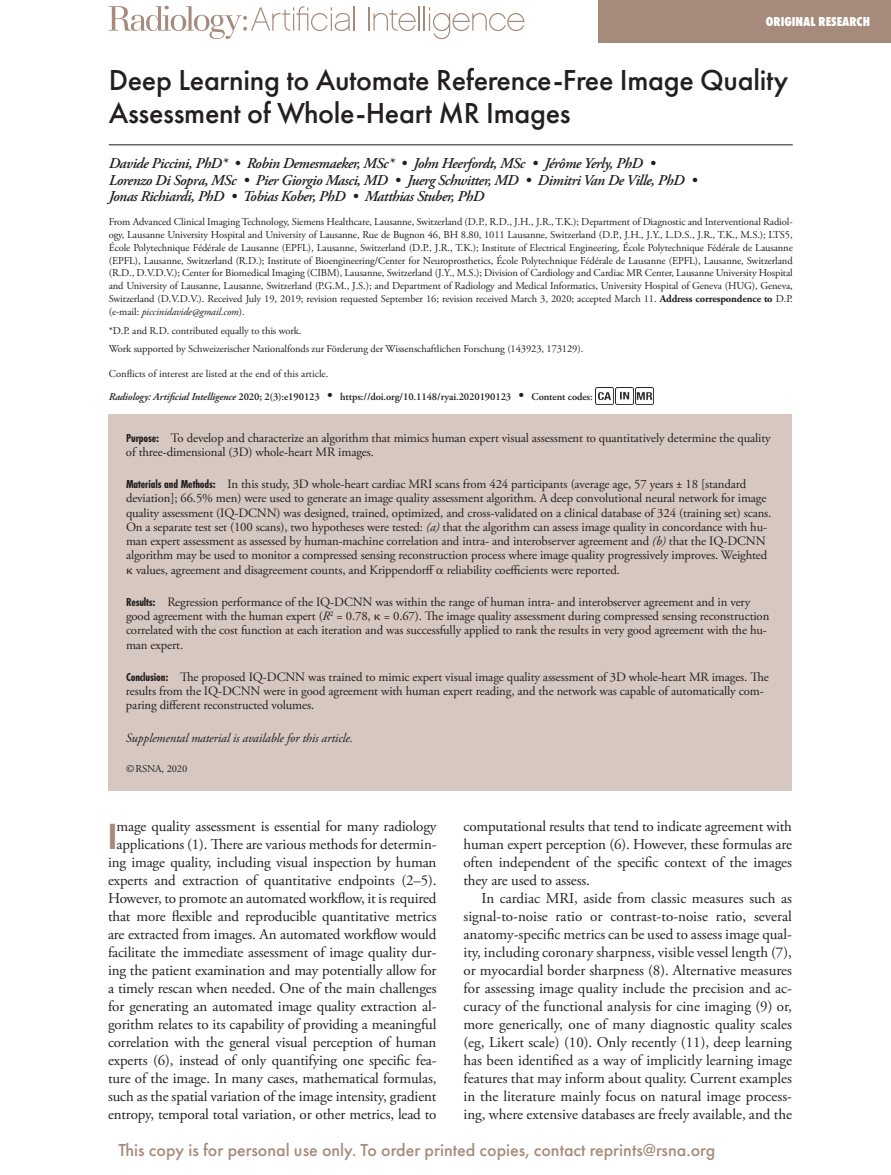
<style>
.page{position:relative;width:891px;height:1175px;background:#fff}
.page>*{position:absolute;margin:0;border:0;box-sizing:border-box;transform-origin:0 0}
.t1{font:700 37.8px "Futura PT Cond";color:#a68b7d}
.t2{font:500 30px/33px "Futura PT";letter-spacing:-.01em;color:#231f20}
.t3{font:500 18px "Futura PT";color:#a68b7d}
.t4{font:15px/18px "Adobe Garamond Pro";letter-spacing:-.01em;color:#231f20;text-align:justify}
.t5{font:italic 600 15px/16.5px "Adobe Garamond Pro";letter-spacing:-.03em;color:#231f20}
.t6{font:800 13.5px "Futura PT Cond";color:#fff}
.t7{font:12.75px/14.2px "Adobe Garamond Pro";letter-spacing:-.01em;color:#231f20}
.t8{font:italic 12.75px "Adobe Garamond Pro";letter-spacing:-.01em;color:#231f20}
.t9{font:10.5px/12.8px "Adobe Garamond Pro";letter-spacing:-.01em;color:#231f20;text-align:justify}
.t10{font:600 10.5px/22.5px "Adobe Garamond Pro";letter-spacing:-.01em;color:#231f20}
.s1{font-weight:700}
.s2{font-style:italic}
.s3{font-weight:400}
.s4{font-weight:400;font-size:15px}
.s5{font-family:"Futura PT Cond";font-weight:700;font-size:12px}
.s6{font-family:"Universal Greekwith Math Pi"}
</style>
<div class="page">
<div style="left:599px;top:0;width:292px;height:42px;background:#a68b7d"></div>
<svg style="left:369px;top:7px;width:47px;height:24px"></svg>
<hr style="left:418px;top:6px;width:2px;height:25px;background:#a68b7d">
<svg style="left:424px;top:6px;width:100px;height:33px"></svg>
<svg style="left:109px;top:6px;width:246px;height:33px"></svg>
<div style="left:108px;top:414px;width:684px;height:376px;background:#d6c8c1"></div>
<hr style="left:109px;top:144px;width:684px;height:1px;background:#231f20">
<img style="left:595px;top:388px;width:18px;height:16px">
<img style="left:615px;top:388px;width:18px;height:16px">
<img style="left:636px;top:388px;width:18px;height:16px">
<p class="t6" style="left:766px;top:14px;width:106px">ORIGINAL RESEARCH</p>
<h2 class="t2" style="left:109px;top:64px;width:681px">Deep Learning to Automate Reference-Free Image Quality<br>Assessment of Whole-Heart MR Images</h2>
<p class="t5" style="left:109px;top:156px;width:590px">Davide Piccini, PhD* • Robin Demesmaeker, MSc* • John Heerfordt, MSc • Jérôme Yerly, PhD •<br>Lorenzo Di Sopra, MSc • Pier Giorgio Masci, MD • Juerg Schwitter, MD • Dimitri Van De Ville, PhD •<br>Jonas Richiardi, PhD • Tobias Kober, PhD • Matthias Stuber, PhD</p>
<p class="t9" style="left:109px;top:216px;width:686px">From Advanced Clinical Imaging Technology, Siemens Healthcare, Lausanne, Switzerland (D.P., R.D., J.H., J.R., T.K.); Department of Diagnostic and Interventional Radiol&shy;ogy, Lausanne University Hospital and University of Lausanne, Rue de Bugnon 46, BH 8.80, 1011 Lausanne, Switzerland (D.P., J.H., J.Y., L.D.S., J.R., T.K., M.S.); LTS5, École Polytechnique Fédérale de Lausanne (EPFL), Lausanne, Switzerland (D.P., J.R., T.K.); Institute of Electrical Engineering, École Polytechnique Fédérale de Lausanne (EPFL), Lausanne, Switzerland (R.D.); Institute of Bioengineering/Center for Neuroprosthetics, École Polytechnique Fédérale de Lausanne (EPFL), Lausanne, Switzerland (R.D., D.V.D.V.); Center for Biomedical Imaging (CIBM), Lausanne, Switzerland (J.Y., M.S.); Division of Cardiology and Cardiac MR Center, Lausanne University Hospital and University of Lausanne, Lausanne, Switzerland (P.G.M., J.S.); and Department of Radiology and Medical Informatics, University Hospital of Geneva (HUG), Geneva, Switzerland (D.V.D.V.). Received July 19, 2019; revision requested September 16; revision received March 3, 2020; accepted March 11. <span class="s1">Address correspondence to</span> D.P. (e-mail: <span class="s2">piccinidavide@gmail.com</span>).</p>
<p class="t9" style="left:109px;top:321px;width:476px;line-height:18.8px">*D.P. and R.D. contributed equally to this work.<br>Work supported by Schweizerischer Nationalfonds zur Förderung der Wissenschaftlichen Forschung (143923, 173129).</p>
<p class="t10" style="left:109px;top:362px;width:486px"><span class="s3">Conflicts of interest are listed at the end of this article.<br></span><span class="s2">Radiology: Artificial Intelligence</span> 2020; 2(3):e190123 <span class="s4">•</span> https://doi.org/10.1148/ryai.2020190123 <span class="s4">•</span> Content codes:</p>
<p class="t7" style="left:126px;top:431px;width:646px"><span class="s5">Purpose:</span> To develop and characterize an algorithm that mimics human expert visual assessment to quantitatively determine the quality of three-dimensional (3D) whole-heart MR images.</p>
<p class="t7" style="left:126px;top:477px;width:647px"><span class="s5">Materials and Methods:</span> In this study, 3D whole-heart cardiac MRI scans from 424 participants (average age, 57 years ± 18 [standard deviation]; 66.5% men) were used to generate an image quality assessment algorithm. A deep convolutional neural network for image quality assessment (IQ-DCNN) was designed, trained, optimized, and cross-validated on a clinical database of 324 (training set) scans.<br>On a separate test set (100 scans), two hypotheses were tested: <span class="s2">(a)</span> that the algorithm can assess image quality in concordance with hu&shy;man expert assessment as assessed by human-machine correlation and intra- and interobserver agreement and <span class="s2">(b)</span> that the IQ-DCNN algorithm may be used to monitor a compressed sensing reconstruction process where image quality progressively improves. Weighted <span class="s6">k</span> values, agreement and disagreement counts, and Krippendorff <span class="s6">a</span> reliability coefficients were reported.</p>
<p class="t7" style="left:126px;top:595px;width:645px"><span class="s5">Results:</span> Regression performance of the IQ-DCNN was within the range of human intra- and interobserver agreement and in very good agreement with the human expert (<span class="s2">R</span><sup>2</sup> = 0.78, <span class="s6">k</span> = 0.67). The image quality assessment during compressed sensing reconstruction correlated with the cost function at each iteration and was successfully applied to rank the results in very good agreement with the hu&shy;man expert.</p>
<p class="t7" style="left:126px;top:670px;width:644px"><span class="s5">Conclusion:</span> The proposed IQ-DCNN was trained to mimic expert visual image quality assessment of 3D whole-heart MR images. The results from the IQ-DCNN were in good agreement with human expert reading, and the network was capable of automatically com&shy;paring different reconstructed volumes.</p>
<p class="t8" style="left:126px;top:730px;width:229px">Supplemental material is available for this article.</p>
<p class="t9" style="left:126px;top:763px;width:63px">©RSNA, 2020</p>
<p class="t4" style="left:108px;top:818px;width:330px;text-align:center">mage quality assessment is essential for many radiology applications (1). There are various methods for determin&shy;ing image quality, including visual inspection by human experts and extraction of quantitative endpoints (2–5).<br>However, to promote an automated workflow, it is required that more flexible and reproducible quantitative metrics are extracted from images. An automated workflow would facilitate the immediate assessment of image quality dur&shy;ing the patient examination and may potentially allow for a timely rescan when needed. One of the main challenges for generating an automated image quality extraction al&shy;gorithm relates to its capability of providing a meaningful correlation with the general visual perception of human experts (6), instead of only quantifying one specific fea&shy;ture of the image. In many cases, mathematical formulas, such as the spatial variation of the image intensity, gradient entropy, temporal total variation, or other metrics, lead to</p>
<p class="t4" style="left:464px;top:818px;width:330px">computational results that tend to indicate agreement with human expert perception (6). However, these formulas are often independent of the specific context of the images they are used to assess.</p>
<h1 class="t1" style="left:108px;top:814px;width:10px">I</h1>
<p class="t4" style="left:464px;top:890px;width:330px;text-indent:18px">In cardiac MRI, aside from classic measures such as signal-to-noise ratio or contrast-to-noise ratio, several anatomy-specific metrics can be used to assess image qual&shy;ity, including coronary sharpness, visible vessel length (7), or myocardial border sharpness (8). Alternative measures for assessing image quality include the precision and ac&shy;curacy of the functional analysis for cine imaging (9) or, more generically, one of many diagnostic quality scales (eg, Likert scale) (10). Only recently (11), deep learning has been identified as a way of implicitly learning image features that may inform about quality. Current examples in the literature mainly focus on natural image process&shy;ing, where extensive databases are freely available, and the</p>
<p class="t3" style="left:118px;top:1139px;width:598px">This copy is for personal use only. To order printed copies, contact reprints@rsna.org</p>
</div>
